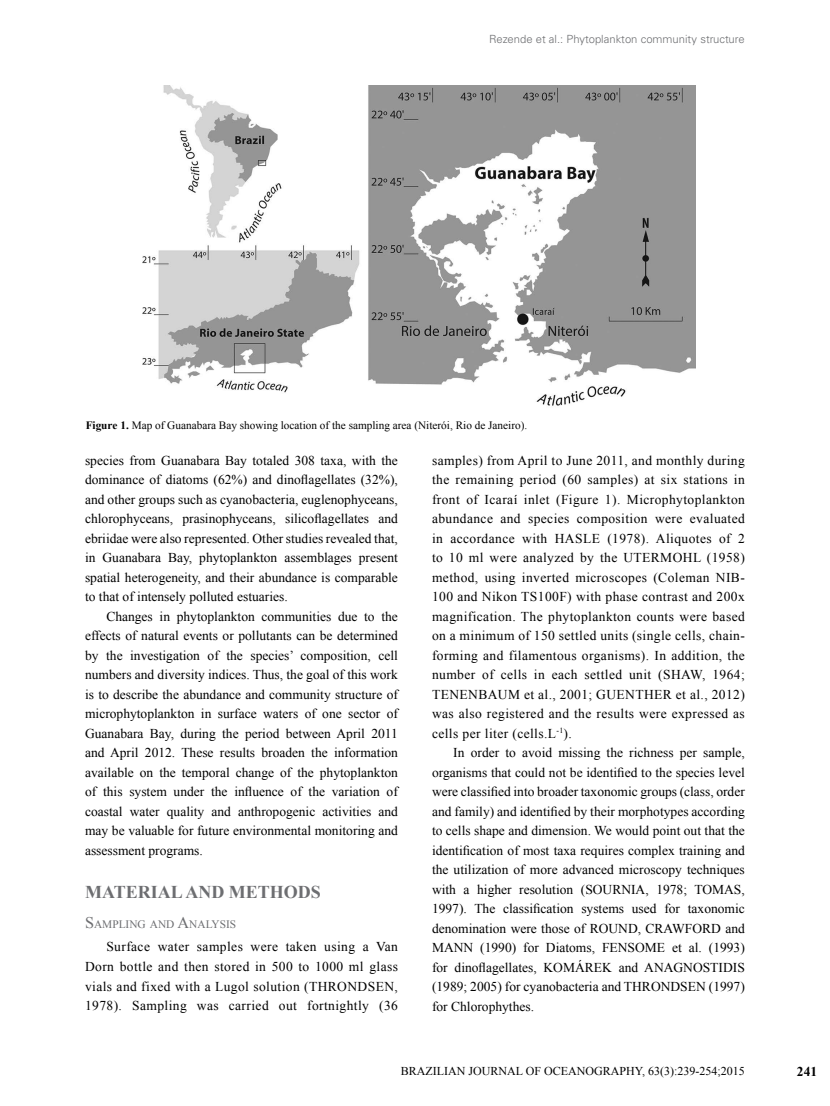
<style>
.page{position:relative;width:830px;height:1106px;background:#fff}
.page>*{position:absolute;margin:0;border:0;box-sizing:border-box;transform-origin:0 0}
.t1{font:700 18px "Times New Roman";color:#6d6e71}
.t2{font:13.5px/19.5px "Times New Roman";color:#000;text-align:justify}
.t3{font:700 13.5px "Times New Roman";color:#000}
.t4{font:12px "Times New Roman";color:#000}
.t5{font:11.4px "Times New Roman";color:#6d6e71}
.t6{font:11.25px "Times New Roman";color:#000}
.t7{font:300 11.25px "Univers LT Std";color:#6d6e71}
.s1{font-weight:700}
.s2{font-size:16.2px}
</style>
<div class="page">
<img style="left:142px;top:85px;width:553px;height:321px">
<p class="t7" style="left:489px;top:32px;width:257px">Rezende et al.: Phytoplankton community structure</p>
<p class="t6" style="left:86px;top:418px;width:443px"><span class="s1">Figure 1.</span> Map of Guanabara Bay showing location of the sampling area (Niterói, Rio de Janeiro).</p>
<p class="t2" style="left:85px;top:450px;width:314px">species from Guanabara Bay totaled 308 taxa, with the dominance of diatoms (62%) and dinoflagellates (32%), and other groups such as cyanobacteria, euglenophyceans, chlorophyceans, prasinophyceans, silicoflagellates and ebriidae were also represented. Other studies revealed that, in Guanabara Bay, phytoplankton assemblages present spatial heterogeneity, and their abundance is comparable to that of intensely polluted estuaries.</p>
<p class="t2" style="left:85px;top:606px;width:314px;text-indent:21px">Changes in phytoplankton communities due to the effects of natural events or pollutants can be determined by the investigation of the species’ composition, cell numbers and diversity indices. Thus, the goal of this work is to describe the abundance and community structure of microphytoplankton in surface waters of one sector of Guanabara Bay, during the period between April 2011 and April 2012. These results broaden the information available on the temporal change of the phytoplankton of this system under the influence of the variation of coastal water quality and anthropogenic activities and may be valuable for future environmental monitoring and assessment programs.</p>
<h1 class="t1" style="left:85px;top:879px;width:237px">MATERIAL AND METHODS</h1>
<p class="t5" style="left:85px;top:916px;width:151px"><span class="s2">S</span>AMPLING AND <span class="s2">A</span>NALYSIS</p>
<p class="t2" style="left:85px;top:937px;width:314px;text-indent:21px">Surface water samples were taken using a Van Dorn bottle and then stored in 500 to 1000 ml glass vials and fixed with a Lugol solution (THRONDSEN, 1978). Sampling was carried out fortnightly (36</p>
<p class="t2" style="left:432px;top:450px;width:314px">samples) from April to June 2011, and monthly during the remaining period (60 samples) at six stations in front of Icaraí inlet (Figure 1). Microphytoplankton abundance and species composition were evaluated in accordance with HASLE (1978). Aliquotes of 2 to 10 ml were analyzed by the UTERMOHL (1958) method, using inverted microscopes (Coleman NIB-100 and Nikon TS100F) with phase contrast and 200x magnification. The phytoplankton counts were based on a minimum of 150 settled units (single cells, chain&shy;forming and filamentous organisms). In addition, the number of cells in each settled unit (SHAW, 1964; TENENBAUM et al., 2001; GUENTHER et al., 2012) was also registered and the results were expressed as cells per liter (cells.L<sup>-1</sup>).</p>
<p class="t2" style="left:432px;top:742px;width:314px;text-indent:21px">In order to avoid missing the richness per sample, organisms that could not be identified to the species level were classified into broader taxonomic groups (class, order and family) and identified by their morphotypes according to cells shape and dimension. We would point out that the identification of most taxa requires complex training and the utilization of more advanced microscopy techniques with a higher resolution (SOURNIA, 1978; TOMAS, 1997). The classification systems used for taxonomic denomination were those of ROUND, CRAWFORD and MANN (1990) for Diatoms, FENSOME et al. (1993) for dinoflagellates, KOMÁREK and ANAGNOSTIDIS (1989; 2005) for cyanobacteria and THRONDSEN (1997) for Chlorophythes.</p>
<p class="t4" style="left:400px;top:1063px;width:345px">BRAZILIAN JOURNAL OF OCEANOGRAPHY, 63(3):239-254;2015</p>
<p class="t3" style="left:796px;top:1062px;width:22px">241</p>
</div>
